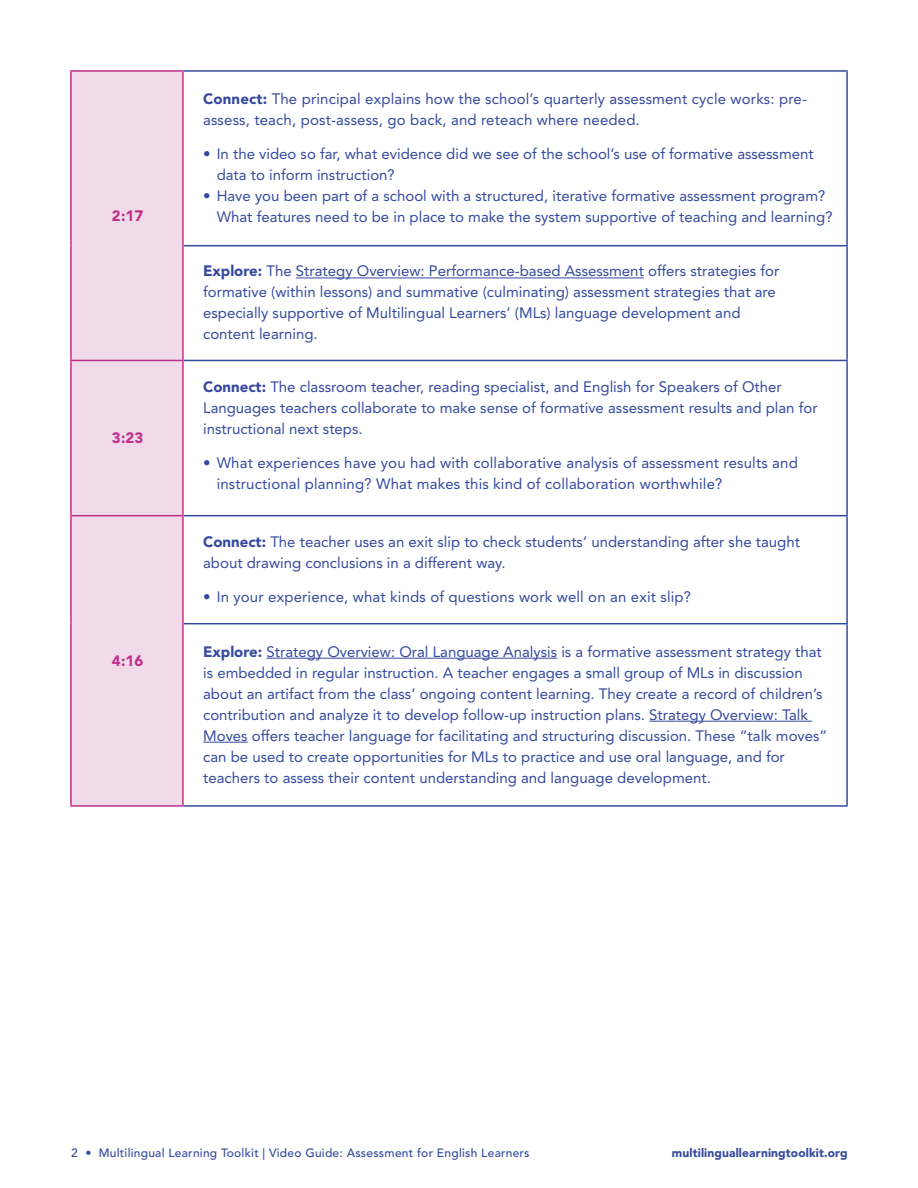
<style>
.page{position:relative;width:918px;height:1188px;background:#fff}
.page>*{position:absolute;margin:0;border:0;box-sizing:border-box;transform-origin:0 0}
.New_CHART_BODY{font:15px/21px "Avenir LT Std";color:#35499e}
.Chart_bold_pink{font:900 15px "Avenir LT Std";color:#be2f89}
.t1{font:500 12px "Avenir LT Std";letter-spacing:.02em;color:#35499e}
.t2{font:900 12px "Avenir LT Std";letter-spacing:.01em;color:#35499e}
.s1{font-weight:900}
</style>
<div class="page">
<div style="left:72px;top:72px;width:110px;height:733px;background:#f1daea"></div>
<svg style="left:184px;top:244px;width:662px;height:498px"></svg>
<hr style="left:184px;top:70px;width:664px;height:2px;background:#35499e">
<hr style="left:184px;top:245px;width:664px;height:1px;background:#35499e">
<hr style="left:184px;top:360px;width:664px;height:1px;background:#35499e">
<hr style="left:184px;top:623px;width:664px;height:1px;background:#35499e">
<hr style="left:846px;top:72px;width:2px;height:173px;background:#35499e">
<hr style="left:846px;top:246px;width:2px;height:114px;background:#35499e">
<hr style="left:846px;top:361px;width:2px;height:154px;background:#35499e">
<hr style="left:846px;top:516px;width:2px;height:107px;background:#35499e">
<hr style="left:846px;top:624px;width:2px;height:181px;background:#35499e">
<hr style="left:182px;top:72px;width:2px;height:174px;background:#be2f89">
<hr style="left:182px;top:246px;width:2px;height:114px;background:#be2f89">
<hr style="left:184px;top:515px;width:664px;height:1px;background:#35499e">
<hr style="left:184px;top:805px;width:664px;height:2px;background:#35499e">
<hr style="left:70px;top:70px;width:114px;height:2px;background:#be2f89">
<hr style="left:70px;top:72px;width:2px;height:174px;background:#be2f89">
<hr style="left:70px;top:246px;width:2px;height:114px;background:#be2f89">
<hr style="left:70px;top:360px;width:114px;height:1px;background:#be2f89">
<hr style="left:70px;top:361px;width:2px;height:154px;background:#be2f89">
<hr style="left:182px;top:361px;width:2px;height:154px;background:#be2f89">
<hr style="left:70px;top:515px;width:114px;height:1px;background:#be2f89">
<hr style="left:70px;top:516px;width:2px;height:108px;background:#be2f89">
<hr style="left:182px;top:516px;width:2px;height:108px;background:#be2f89">
<hr style="left:70px;top:624px;width:2px;height:181px;background:#be2f89">
<hr style="left:182px;top:624px;width:2px;height:181px;background:#be2f89">
<hr style="left:70px;top:805px;width:114px;height:2px;background:#be2f89">
<hr style="left:296px;top:278px;width:348px;height:1px;background:#35499e">
<hr style="left:267px;top:658px;width:290px;height:1px;background:#35499e">
<hr style="left:649px;top:721px;width:163px;height:1px;background:#35499e">
<hr style="left:203px;top:742px;width:45px;height:1px;background:#35499e">
<p class="Chart_bold_pink" style="left:112px;top:206px;width:33px">2:17</p>
<p class="Chart_bold_pink" style="left:112px;top:429px;width:33px">3:23</p>
<p class="Chart_bold_pink" style="left:112px;top:651px;width:33px">4:16</p>
<p class="New_CHART_BODY" style="left:203px;top:88px;width:605px"><span class="s1">Connect:</span> The principal explains how the school’s quarterly assessment cycle works: pre&shy;assess, teach, post-assess, go back, and reteach where needed.</p>
<p class="New_CHART_BODY" style="left:217px;top:144px;width:599px;text-indent:-14px">• In the video so far, what evidence did we see of the school’s use of formative assessment data to inform instruction?</p>
<p class="New_CHART_BODY" style="left:217px;top:186px;width:617px;text-indent:-14px">• Have you been part of a school with a structured, iterative formative assessment program?<br>What features need to be in place to make the system supportive of teaching and learning?</p>
<p class="New_CHART_BODY" style="left:203px;top:261px;width:578px"><span class="s1">Explore:</span> The Strategy Overview: Performance-based Assessment offers strategies for formative (within lessons) and summative (culminating) assessment strategies that are especially supportive of Multilingual Learners’ (MLs) language development and content learning.</p>
<p class="New_CHART_BODY" style="left:203px;top:376px;width:616px"><span class="s1">Connect:</span> The classroom teacher, reading specialist, and English for Speakers of Other<br>Languages teachers collaborate to make sense of formative assessment results and plan for instructional next steps.</p>
<p class="New_CHART_BODY" style="left:217px;top:453px;width:583px;text-indent:-14px">• What experiences have you had with collaborative analysis of assessment results and instructional planning? What makes this kind of collaboration worthwhile?</p>
<p class="New_CHART_BODY" style="left:203px;top:531px;width:598px"><span class="s1">Connect:</span> The teacher uses an exit slip to check students’ understanding after she taught about drawing conclusions in a different way.</p>
<p class="New_CHART_BODY" style="left:203px;top:587px;width:489px">• In your experience, what kinds of questions work well on an exit slip?</p>
<p class="New_CHART_BODY" style="left:203px;top:641px;width:626px"><span class="s1">Explore:</span> Strategy Overview: Oral Language Analysis is a formative assessment strategy that is embedded in regular instruction. A teacher engages a small group of MLs in discussion about an artifact from the class’ ongoing content learning. They create a record of children’s contribution and analyze it to develop follow-up instruction plans. Strategy Overview: Talk Moves offers teacher language for facilitating and structuring discussion. These “talk moves” can be used to create opportunities for MLs to practice and use oral language, and for teachers to assess their content understanding and language development.</p>
<p class="t1" style="left:71px;top:1146px;width:460px">2 • Multilingual Learning Toolkit | Video Guide: Assessment for English Learners</p>
<p class="t2" style="left:672px;top:1146px;width:177px">multilinguallearningtoolkit.org</p>
</div>
